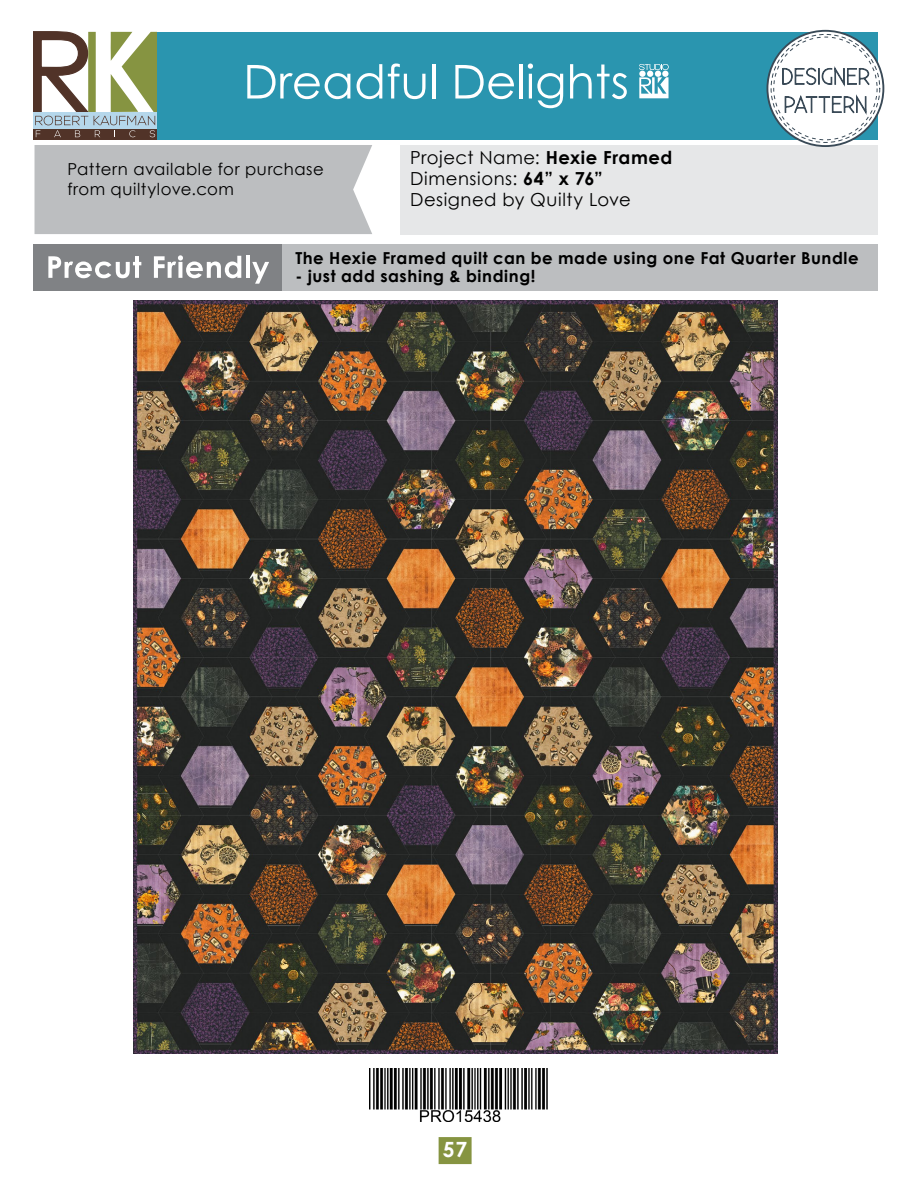
<style>
.page{position:relative;width:918px;height:1188px;background:#fff}
.page>*{position:absolute;margin:0;border:0;box-sizing:border-box;transform-origin:0 0}
.t1{font:700 21px "Century Gothic";color:#fff}
.t2{font:18px/21px "Century Gothic";letter-spacing:.03em;color:#000}
.t3{font:700 16.5px "Century Gothic";letter-spacing:.035em;color:#000}
.t4{font:16.5px/19.8px "Century Gothic";letter-spacing:.035em;color:#000}
.s1{font-weight:700}
</style>
<div class="page">
<div style="left:439px;top:1137px;width:33px;height:27px;background:#869441"></div>
<img style="left:369px;top:1068px;width:179px;height:54px">
<img style="left:133px;top:300px;width:645px;height:754px">
<div style="left:35px;top:145px;width:337px;height:89px;background:#bcbec0"></div>
<div style="left:400px;top:145px;width:478px;height:89px;background:#e6e7e8"></div>
<div style="left:34px;top:245px;width:844px;height:46px;background:#bcbec0"></div>
<div style="left:34px;top:245px;width:248px;height:46px;background:#808285"></div>
<svg style="left:48px;top:256px;width:93px;height:22px"></svg>
<svg style="left:154px;top:255px;width:87px;height:23px"></svg>
<hr style="left:246px;top:256px;width:4px;height:22px;background:#fff">
<svg style="left:252px;top:262px;width:17px;height:22px"></svg>
<div style="left:153px;top:32px;width:725px;height:107px;background:#2a95af"></div>
<svg style="left:34px;top:32px;width:123px;height:107px"></svg>
<svg style="left:767px;top:31px;width:116px;height:115px"></svg>
<div style="left:767px;top:30px;width:117px;height:117px;border:2px solid #3a4a57;border-radius:50%"></div>
<svg style="left:771px;top:34px;width:109px;height:108px"></svg>
<div style="left:774px;top:37px;width:103px;height:103px;background:#fff;border-radius:50%"></div>
<svg style="left:782px;top:66px;width:88px;height:51px"></svg>
<svg style="left:247px;top:65px;width:103px;height:34px"></svg>
<svg style="left:357px;top:64px;width:25px;height:35px"></svg>
<svg style="left:388px;top:64px;width:38px;height:35px"></svg>
<hr style="left:432px;top:64px;width:3px;height:35px;background:#fff">
<svg style="left:455px;top:65px;width:59px;height:34px"></svg>
<hr style="left:519px;top:64px;width:4px;height:35px;background:#fff">
<svg style="left:528px;top:64px;width:35px;height:44px"></svg>
<svg style="left:570px;top:64px;width:57px;height:35px"></svg>
<svg style="left:639px;top:64px;width:30px;height:34px"></svg>
<p class="t4" style="left:67px;top:159px;width:258px">Pattern available for purchase from quiltylove.com</p>
<p class="t2" style="left:410px;top:147px;width:264px">Project Name: <span class="s1">Hexie Framed<br></span>Dimensions: <span class="s1">64” x 76”<br></span>Designed by Quilty Love</p>
<p class="t3" style="left:295px;top:246px;width:565px">The Hexie Framed quilt can be made using one Fat Quarter Bundle</p>
<p class="t3" style="left:295px;top:264px;width:242px">- just add sashing &amp; binding!</p>
<p class="t1" style="left:443px;top:1134px;width:26px">57</p>
</div>
